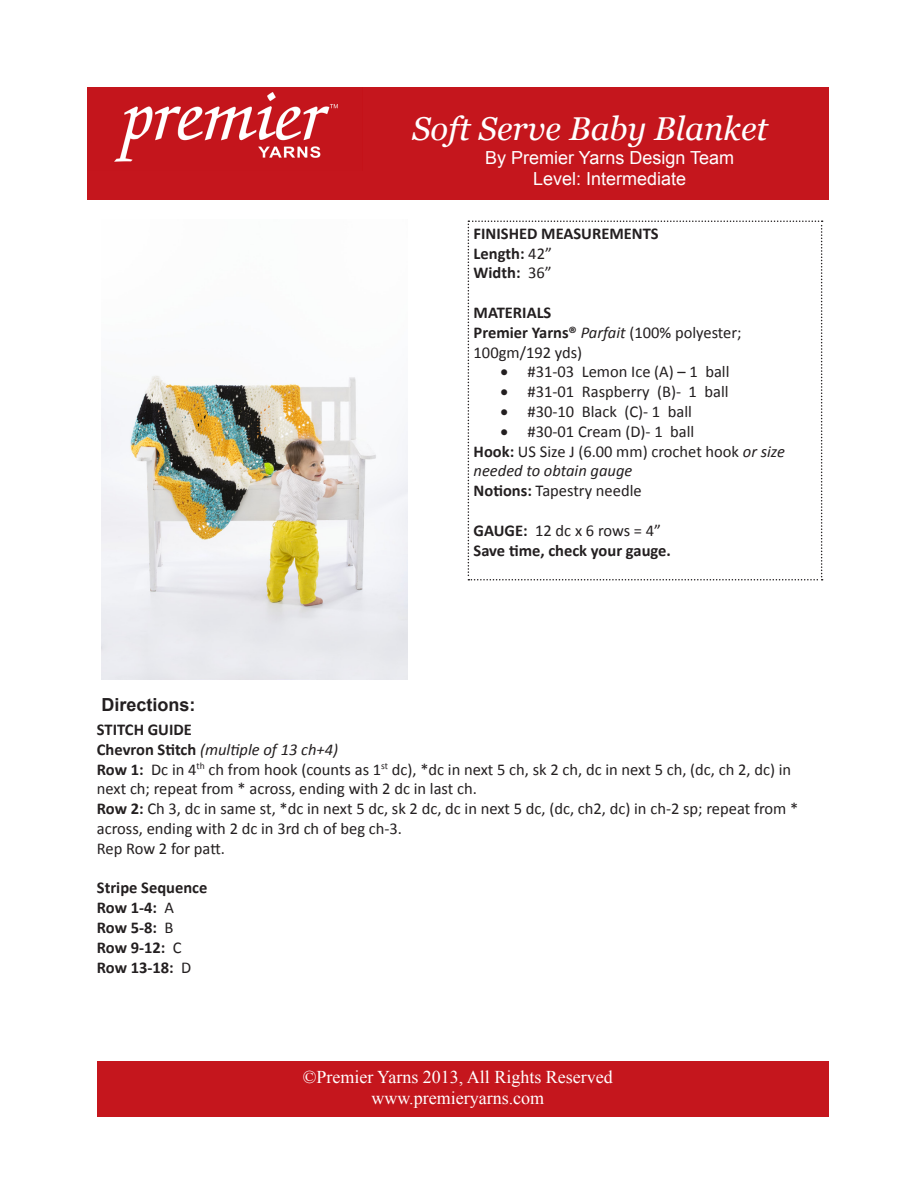
<style>
.page{position:relative;width:918px;height:1188px;background:#fff}
.page>*{position:absolute;margin:0;border:0;box-sizing:border-box;transform-origin:0 0}
.t1{font:italic 33px "Georgia";color:#fff}
.t2{font:18px "Times New Roman";color:#fff}
.t3{font:18px "Arial";color:#fff}
.t4{font:700 18px "Arial";color:#231f20}
.No_Spacing{font:16.5px/19.8px "Calibri";color:#231f20}
.No_Spacing-2{font:700 16.5px "Calibri";color:#231f20}
.No_Spacing-3{font:italic 16.5px "Calibri";color:#231f20}
.s1{font-weight:400}
.s2{font-weight:700}
.s3{font-style:italic}
.s4{font-weight:700;font-style:normal}
</style>
<div class="page">
<div style="left:87px;top:87px;width:742px;height:113px;background:#c5161d"></div>
<img style="left:114px;top:92px;width:224px;height:70px">
<img style="left:102px;top:375px;width:306px;height:304px">
<div style="left:97px;top:1061px;width:732px;height:56px;background:#c5161d"></div>
<svg style="left:468px;top:220px;width:355px;height:360px"></svg>
<p class="t1" style="left:412px;top:108px;width:358px">Soft Serve Baby Blanket</p>
<p class="t3" style="left:485px;top:146px;width:251px">By Premier Yarns Design Team</p>
<p class="t3" style="left:533px;top:167px;width:155px">Level: Intermediate</p>
<p class="No_Spacing-2" style="left:474px;top:223px;width:187px">FINISHED MEASUREMENTS</p>
<p class="No_Spacing-2" style="left:474px;top:243px;width:80px">Length: <span class="s1">42”</span></p>
<p class="No_Spacing-2" style="left:474px;top:262px;width:80px">Width: <span class="s1">36”</span></p>
<p class="No_Spacing-2" style="left:474px;top:302px;width:79px">MATERIALS</p>
<p class="No_Spacing" style="left:474px;top:323px;width:270px"><span class="s2">Premier Yarns®</span> <span class="s3">Parfait</span> (100% polyester;<br>100gm/192 yds)</p>
<p class="No_Spacing" style="left:501px;top:362px;width:230px">• #31-03 Lemon Ice (A) – 1 ball</p>
<p class="No_Spacing" style="left:501px;top:382px;width:229px">• #31-01 Raspberry (B)- 1 ball</p>
<p class="No_Spacing" style="left:501px;top:402px;width:193px">• #30-10 Black (C)- 1 ball</p>
<p class="No_Spacing" style="left:501px;top:422px;width:195px">• #30-01 Cream (D)- 1 ball</p>
<p class="No_Spacing" style="left:474px;top:441px;width:313px"><span class="s2">Hook:</span> US Size J (6.00 mm) crochet hook <span class="s3">or size needed to obtain gauge</span></p>
<p class="No_Spacing" style="left:474px;top:481px;width:170px"><span class="s2">Notions:</span> Tapestry needle</p>
<p class="No_Spacing" style="left:474px;top:521px;width:189px"><span class="s2">GAUGE:</span> 12 dc x 6 rows = 4”</p>
<p class="No_Spacing-2" style="left:474px;top:540px;width:199px">Save time, check your gauge.</p>
<p class="t4" style="left:102px;top:692px;width:96px">Directions:</p>
<p class="No_Spacing-2" style="left:97px;top:719px;width:97px">STITCH GUIDE</p>
<p class="No_Spacing-3" style="left:97px;top:738px;width:243px"><span class="s4">Chevron Stitch</span> (multiple of 13 ch+4)</p>
<p class="No_Spacing" style="left:97px;top:759px;width:696px"><span class="s2">Row 1:</span> Dc in 4<sup>th</sup> ch from hook (counts as 1<sup>st</sup> dc), *dc in next 5 ch, sk 2 ch, dc in next 5 ch, (dc, ch 2, dc) in next ch; repeat from * across, ending with 2 dc in last ch.</p>
<p class="No_Spacing" style="left:97px;top:799px;width:703px"><span class="s2">Row 2:</span> Ch 3, dc in same st, *dc in next 5 dc, sk 2 dc, dc in next 5 dc, (dc, ch2, dc) in ch-2 sp; repeat from * across, ending with 2 dc in 3rd ch of beg ch-3.</p>
<p class="No_Spacing" style="left:97px;top:838px;width:130px">Rep Row 2 for patt.</p>
<p class="No_Spacing-2" style="left:97px;top:877px;width:112px">Stripe Sequence</p>
<p class="No_Spacing-2" style="left:97px;top:897px;width:79px">Row 1-4: <span class="s1">A</span></p>
<p class="No_Spacing-2" style="left:97px;top:917px;width:78px">Row 5-8: <span class="s1">B</span></p>
<p class="No_Spacing-2" style="left:97px;top:937px;width:86px">Row 9-12: <span class="s1">C</span></p>
<p class="No_Spacing-2" style="left:97px;top:957px;width:96px">Row 13-18: <span class="s1">D</span></p>
<p class="t2" style="left:303px;top:1064px;width:312px">©Premier Yarns 2013, All Rights Reserved</p>
<p class="t2" style="left:371px;top:1086px;width:174px">www.premieryarns.com</p>
</div>
